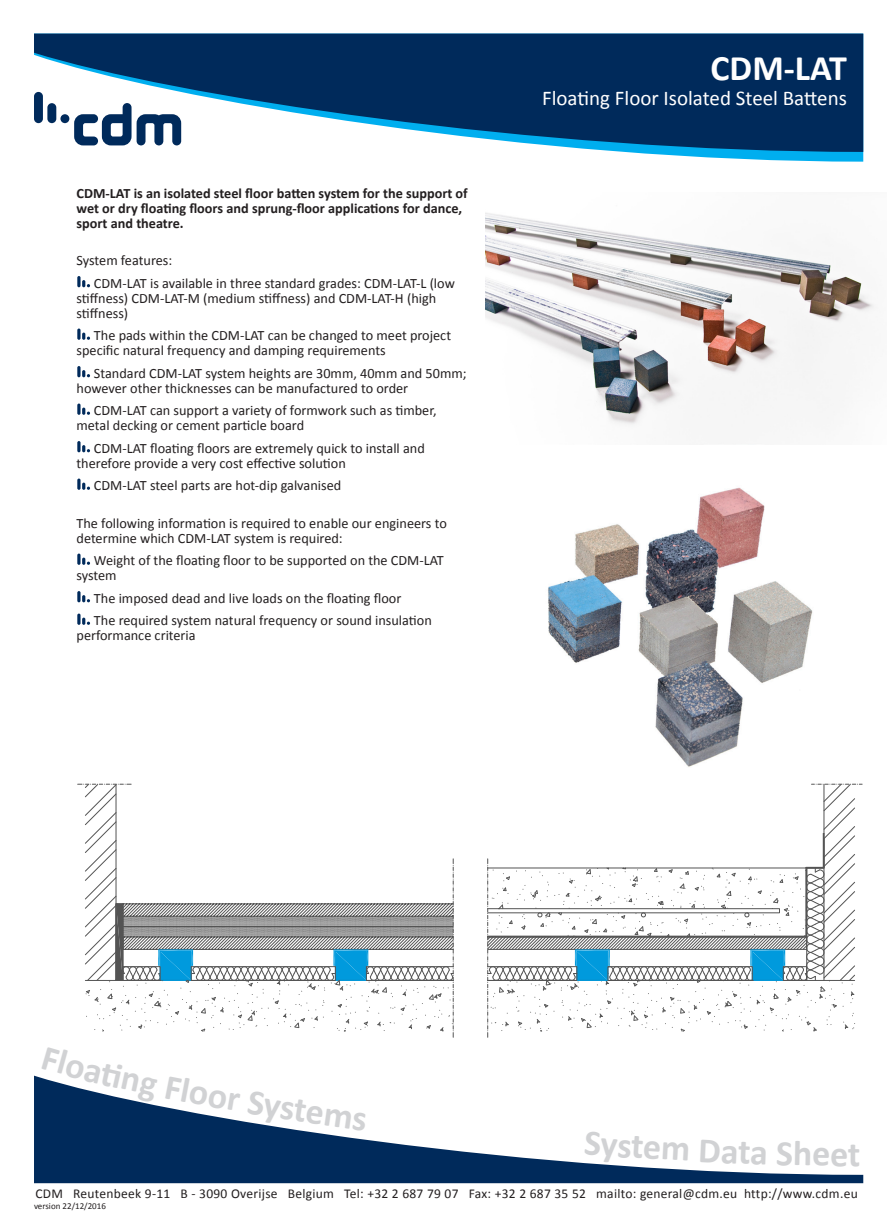
<style>
.page{position:relative;width:893px;height:1212px;background:#fff}
.page>*{position:absolute;margin:0;border:0;box-sizing:border-box;transform-origin:0 0}
.t1{font:700 36px "Calibri";color:#d1d2d4}
.t2{font:700 36px "Calibri";color:#fff}
.t3{font:21px "Calibri";color:#fff}
.t4{font:14.25px/15px "Calibri";color:#231f20}
.t5{font:700 14.25px/15px "Calibri";color:#231f20}
.t6{font:13.5px "Calibri";letter-spacing:.02em;color:#231f20}
.t7{font:9px "Calibri";color:#231f20}
</style>
<div class="page">
<img style="left:485px;top:213px;width:389px;height:212px">
<img style="left:548px;top:487px;width:265px;height:280px">
<svg style="left:811px;top:784px;width:51px;height:1px"></svg>
<hr style="left:824px;top:784px;width:1px;height:196px;background:#545454">
<svg style="left:78px;top:784px;width:376px;height:253px"></svg>
<svg style="left:487px;top:833px;width:368px;height:204px"></svg>
<svg style="left:626px;top:152px;width:237px;height:10px;fill:#00aeef"></svg>
<svg style="left:34px;top:34px;width:829px;height:118px;fill:#002a5b"></svg>
<svg style="left:34px;top:1075px;width:829px;height:108px"></svg>
<svg style="left:77px;top:276px;width:4px;height:11px"></svg>
<svg style="left:82px;top:280px;width:8px;height:7px"></svg>
<svg style="left:77px;top:328px;width:4px;height:12px"></svg>
<svg style="left:82px;top:333px;width:8px;height:7px"></svg>
<svg style="left:77px;top:366px;width:4px;height:11px"></svg>
<svg style="left:82px;top:370px;width:8px;height:7px"></svg>
<svg style="left:77px;top:403px;width:4px;height:12px"></svg>
<svg style="left:82px;top:408px;width:8px;height:7px"></svg>
<svg style="left:77px;top:441px;width:4px;height:11px"></svg>
<svg style="left:82px;top:445px;width:8px;height:7px"></svg>
<svg style="left:77px;top:478px;width:4px;height:12px"></svg>
<svg style="left:82px;top:483px;width:8px;height:7px"></svg>
<svg style="left:77px;top:553px;width:4px;height:12px"></svg>
<svg style="left:82px;top:558px;width:8px;height:7px"></svg>
<svg style="left:77px;top:591px;width:4px;height:11px"></svg>
<svg style="left:82px;top:595px;width:8px;height:7px"></svg>
<svg style="left:77px;top:613px;width:4px;height:12px"></svg>
<svg style="left:82px;top:618px;width:8px;height:7px"></svg>
<div style="left:60px;top:114px;width:9px;height:9px;background:#002a5b;border-radius:50%"></div>
<div style="left:34px;top:92px;width:9px;height:31px;background:#002a5b;border-radius:4px"></div>
<div style="left:47px;top:103px;width:9px;height:20px;background:#002a5b;border-radius:4px"></div>
<svg style="left:74px;top:103px;width:107px;height:42px"></svg>
<svg style="left:42px;top:1075px;width:116px;height:27px"></svg>
<svg style="left:165px;top:1076px;width:75px;height:35px"></svg>
<svg style="left:306px;top:1105px;width:61px;height:26px"></svg>
<svg style="left:585px;top:1131px;width:16px;height:24px"></svg>
<svg style="left:663px;top:1139px;width:57px;height:23px"></svg>
<svg style="left:795px;top:1140px;width:52px;height:26px"></svg>
<p class="t5" style="left:77px;top:186px;width:393px">CDM-LAT is an isolated steel floor batten system for the support of wet or dry floating floors and sprung-floor applications for dance, sport and theatre.</p>
<p class="t4" style="left:77px;top:253px;width:97px">System features:</p>
<p class="t4" style="left:77px;top:276px;width:380px;text-indent:17px">CDM-LAT is available in three standard grades: CDM-LAT-L (low stiffness) CDM-LAT-M (medium stiffness) and CDM-LAT-H (high stiffness)</p>
<p class="t4" style="left:77px;top:328px;width:376px;text-indent:17px">The pads within the CDM-LAT can be changed to meet project specific natural frequency and damping requirements</p>
<p class="t4" style="left:77px;top:366px;width:392px;text-indent:17px">Standard CDM-LAT system heights are 30mm, 40mm and 50mm; however other thicknesses can be manufactured to order</p>
<p class="t4" style="left:77px;top:403px;width:362px;text-indent:17px">CDM-LAT can support a variety of formwork such as timber, metal decking or cement particle board</p>
<p class="t4" style="left:77px;top:441px;width:350px;text-indent:17px">CDM-LAT floating floors are extremely quick to install and therefore provide a very cost effective solution</p>
<p class="t4" style="left:94px;top:478px;width:249px">CDM-LAT steel parts are hot-dip galvanised</p>
<p class="t4" style="left:77px;top:516px;width:372px">The following information is required to enable our engineers to determine which CDM-LAT system is required:</p>
<p class="t4" style="left:77px;top:553px;width:369px;text-indent:17px">Weight of the floating floor to be supported on the CDM-LAT system</p>
<p class="t4" style="left:94px;top:591px;width:309px">The imposed dead and live loads on the floating floor</p>
<p class="t4" style="left:77px;top:613px;width:357px;text-indent:17px">The required system natural frequency or sound insulation performance criteria</p>
<p class="t2" style="left:711px;top:45px;width:138px">CDM-LAT</p>
<p class="t3" style="left:542px;top:85px;width:306px">Floating Floor Isolated Steel Battens</p>
<p class="t1" style="left:251px;top:1078px;width:61px;rotate:9deg">Syst</p>
<p class="t1" style="left:602px;top:1120px;width:62px;rotate:4deg">yste</p>
<p class="t1" style="left:722px;top:1128px;width:74px;rotate:2deg">ata S</p>
<p class="t1" style="left:848px;top:1131px;width:14px">t</p>
<p class="t6" style="left:35px;top:1185px;width:824px">CDM Reutenbeek 9-11 B - 3090 Overijse Belgium Tel: +32 2 687 79 07 Fax: +32 2 687 35 52 mailto: general@cdm.eu http://www.cdm.eu</p>
<p class="t7" style="left:34px;top:1201px;width:73px">version 22/12/2016</p>
</div>
